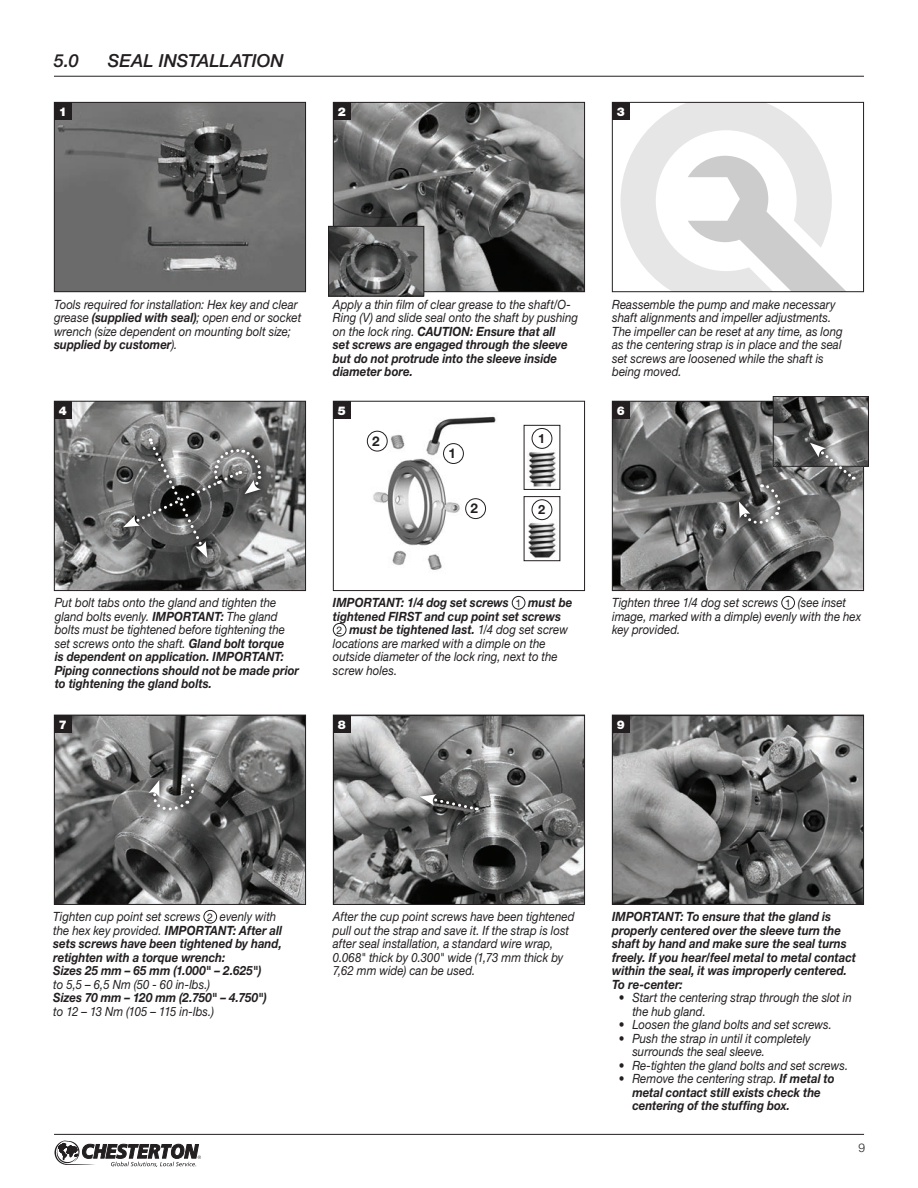
<style>
.page{position:relative;width:918px;height:1188px;background:#fff}
.page>*{position:absolute;margin:0;border:0;box-sizing:border-box;transform-origin:0 0}
.t1{font:italic 500 18px "Helvetica Neue LT Std";letter-spacing:-.005em;color:#231f20}
.t2{font:700 13.5px "Helvetica Neue LT Std";color:#231f20}
.t3{font:italic 12.75px/13.5px "Helvetica Neue LT Std";letter-spacing:.005em;color:#231f20;scale:.9 1}
.t4{font:italic 700 12.75px/13.5px "Helvetica Neue LT Std";color:#231f20;scale:.9 1}
.t5{font:700 12.75px "Helvetica Neue LT Std";color:#231f20}
.t6{font:900 12px "Helvetica Neue LT Std";color:#fff}
.t7{font:300 12px "Helvetica Neue LT Std";color:#231f20}
.s1{font-weight:700}
.s2{font-weight:400}
.s3{font-style:normal;font-size:10.5px}
.s4{font-weight:400;font-style:normal;font-size:10.5px}
</style>
<div class="page">
<hr style="left:54px;top:1134px;width:810px;height:1px;background:#231f20">
<svg style="left:55px;top:1140px;width:146px;height:27px"></svg>
<img style="left:56px;top:717px;width:248px;height:186px">
<div style="left:54px;top:715px;width:252px;height:190px;border:1px solid #231f20"></div>
<div style="left:54px;top:715px;width:18px;height:18px;background:#231f20"></div>
<div style="left:204px;top:910px;width:13px;height:14px;border:1px solid #231f20;border-radius:50%"></div>
<img style="left:335px;top:717px;width:248px;height:186px">
<div style="left:333px;top:715px;width:252px;height:190px;border:1px solid #231f20"></div>
<div style="left:333px;top:715px;width:18px;height:18px;background:#231f20"></div>
<img style="left:614px;top:717px;width:248px;height:186px">
<div style="left:612px;top:715px;width:252px;height:190px;border:1px solid #231f20"></div>
<div style="left:612px;top:715px;width:18px;height:18px;background:#231f20"></div>
<img style="left:56px;top:403px;width:248px;height:186px">
<div style="left:54px;top:401px;width:252px;height:190px;border:1px solid #231f20"></div>
<div style="left:54px;top:401px;width:18px;height:18px;background:#231f20"></div>
<img style="left:366px;top:416px;width:195px;height:154px">
<div style="left:333px;top:401px;width:252px;height:190px;border:1px solid #231f20"></div>
<div style="left:333px;top:401px;width:18px;height:18px;background:#231f20"></div>
<img style="left:614px;top:403px;width:248px;height:186px">
<div style="left:612px;top:401px;width:252px;height:190px;border:1px solid #231f20"></div>
<div style="left:612px;top:401px;width:18px;height:18px;background:#231f20"></div>
<img style="left:775px;top:398px;width:92px;height:67px">
<div style="left:773px;top:396px;width:96px;height:71px;border:1px solid #231f20"></div>
<div style="left:512px;top:596px;width:13px;height:14px;border:1px solid #231f20;border-radius:50%"></div>
<div style="left:333px;top:623px;width:13px;height:14px;border:1px solid #231f20;border-radius:50%"></div>
<div style="left:781px;top:596px;width:14px;height:14px;border:1px solid #231f20;border-radius:50%"></div>
<svg style="left:803px;top:436px;width:58px;height:50px"></svg>
<svg style="left:810px;top:443px;width:45px;height:38px;background:#808080"></svg>
<svg style="left:414px;top:788px;width:70px;height:29px"></svg>
<svg style="left:420px;top:794px;width:57px;height:18px"></svg>
<svg style="left:621px;top:104px;width:224px;height:186px"></svg>
<div style="left:612px;top:102px;width:252px;height:190px;border:1px solid #231f20"></div>
<div style="left:612px;top:102px;width:18px;height:18px;background:#231f20"></div>
<img style="left:335px;top:104px;width:248px;height:186px">
<div style="left:333px;top:102px;width:252px;height:190px;border:1px solid #231f20"></div>
<img style="left:56px;top:104px;width:248px;height:186px">
<div style="left:54px;top:102px;width:252px;height:190px;border:1px solid #231f20"></div>
<hr style="left:54px;top:76px;width:810px;height:1px;background:#231f20">
<div style="left:54px;top:102px;width:18px;height:18px;background:#231f20"></div>
<div style="left:333px;top:102px;width:18px;height:18px;background:#231f20"></div>
<img style="left:526px;top:503px;width:32px;height:56px">
<div style="left:524px;top:496px;width:36px;height:65px;border:1px solid #231f20"></div>
<div style="left:532px;top:500px;width:20px;height:20px;background:#fff;border-radius:50%"></div>
<div style="left:532px;top:499px;width:20px;height:21px;border:1px solid #231f20;border-radius:50%"></div>
<img style="left:526px;top:431px;width:32px;height:57px">
<div style="left:524px;top:425px;width:36px;height:65px;border:1px solid #231f20"></div>
<div style="left:532px;top:428px;width:20px;height:20px;background:#fff;border-radius:50%"></div>
<div style="left:532px;top:428px;width:20px;height:21px;border:1px solid #231f20;border-radius:50%"></div>
<div style="left:444px;top:444px;width:19px;height:19px;background:#fff;border-radius:50%"></div>
<div style="left:443px;top:443px;width:21px;height:21px;border:1px solid #231f20;border-radius:50%"></div>
<div style="left:466px;top:499px;width:20px;height:20px;background:#fff;border-radius:50%"></div>
<div style="left:465px;top:498px;width:21px;height:21px;border:1px solid #231f20;border-radius:50%"></div>
<div style="left:367px;top:431px;width:20px;height:20px;background:#fff;border-radius:50%"></div>
<div style="left:367px;top:431px;width:21px;height:20px;border:1px solid #231f20;border-radius:50%"></div>
<img style="left:330px;top:228px;width:92px;height:67px">
<div style="left:328px;top:226px;width:96px;height:71px;border:1px solid #231f20"></div>
<svg style="left:142px;top:432px;width:72px;height:132px"></svg>
<svg style="left:117px;top:464px;width:6px;height:70px"></svg>
<svg style="left:262px;top:444px;width:4px;height:55px"></svg>
<svg style="left:123px;top:439px;width:139px;height:119px;background:#6c6c6c"></svg>
<svg style="left:732px;top:478px;width:55px;height:52px"></svg>
<svg style="left:739px;top:483px;width:42px;height:43px;background:#767676"></svg>
<svg style="left:142px;top:768px;width:58px;height:49px"></svg>
<svg style="left:148px;top:775px;width:46px;height:37px;background:#848383"></svg>
<h1 class="t1" style="left:54px;top:50px;width:27px">5.0</h1>
<h1 class="t1" style="left:108px;top:50px;width:177px">SEAL INSTALLATION</h1>
<p class="t6" style="left:59px;top:105px;width:10px">1</p>
<p class="t6" style="left:338px;top:105px;width:10px">2</p>
<p class="t6" style="left:617px;top:105px;width:10px">3</p>
<p class="t3" style="left:54px;top:297px;width:276px">Tools required for installation: Hex key and clear grease <span class="s1">(supplied with seal)</span>; open end or socket wrench (size dependent on mounting bolt size; <span class="s1">supplied by customer</span>).</p>
<p class="t4" style="left:333px;top:297px;width:274px"><span class="s2">Apply a thin film of clear grease to the shaft/O-Ring (V) and slide seal onto the shaft by pushing on the lock ring.</span> CAUTION: Ensure that all<br>set screws are engaged through the sleeve but do not protrude into the sleeve inside diameter bore.</p>
<p class="t3" style="left:612px;top:297px;width:258px">Reassemble the pump and make necessary shaft alignments and impeller adjustments.<br>The impeller can be reset at any time, as long as the centering strap is in place and the seal set screws are loosened while the shaft is being moved.</p>
<p class="t6" style="left:59px;top:403px;width:10px">4</p>
<p class="t6" style="left:338px;top:403px;width:10px">5</p>
<p class="t6" style="left:617px;top:403px;width:10px">6</p>
<p class="t2" style="left:372px;top:433px;width:9px">2</p>
<p class="t2" style="left:448px;top:445px;width:9px">1</p>
<p class="t2" style="left:471px;top:500px;width:9px">2</p>
<p class="t5" style="left:538px;top:431px;width:9px">1</p>
<p class="t5" style="left:538px;top:502px;width:9px">2</p>
<p class="t4" style="left:55px;top:596px;width:273px"><span class="s2">Put bolt tabs onto the gland and tighten the gland bolts evenly.</span> IMPORTANT: <span class="s2">The gland bolts must be tightened before tightening the set screws onto the shaft.</span> Gland bolt torque<br>is dependent on application. IMPORTANT:<br>Piping connections should not be made prior to tightening the gland bolts.</p>
<p class="t6" style="left:59px;top:717px;width:10px">7</p>
<p class="t3" style="left:333px;top:596px;width:268px"><span class="s1">IMPORTANT: 1/4 dog set screws</span> <span class="s3">1</span> <span class="s1">must be tightened FIRST and cup point set screws<br></span><span class="s3">2</span> <span class="s1">must be tightened last.</span> 1/4 dog set screw locations are marked with a dimple on the outside diameter of the lock ring, next to the screw holes.</p>
<p class="t3" style="left:612px;top:596px;width:278px">Tighten three 1/4 dog set screws <span class="s3">1</span> (see inset image, marked with a dimple) evenly with the hex key provided.</p>
<p class="t6" style="left:338px;top:717px;width:10px">8</p>
<p class="t6" style="left:617px;top:717px;width:10px">9</p>
<p class="t4" style="left:53px;top:910px;width:256px"><span class="s2">Tighten cup point set screws</span> <span class="s4">2</span> <span class="s2">evenly with the hex key provided.</span> IMPORTANT: After all sets screws have been tightened by hand, retighten with a torque wrench:<br>Sizes 25 mm – 65 mm (1.000" – 2.625")</p>
<p class="t3" style="left:53px;top:977px;width:176px">to 5,5 – 6,5 Nm (50 - 60 in-lbs.)</p>
<p class="t4" style="left:53px;top:991px;width:239px">Sizes 70 mm – 120 mm (2.750" – 4.750")</p>
<p class="t3" style="left:53px;top:1004px;width:180px">to 12 – 13 Nm (105 – 115 in-lbs.)</p>
<p class="t3" style="left:333px;top:910px;width:270px">After the cup point screws have been tightened pull out the strap and save it. If the strap is lost after seal installation, a standard wire wrap, 0.068" thick by 0.300" wide (1,73 mm thick by 7,62 mm wide) can be used.</p>
<p class="t4" style="left:612px;top:910px;width:273px">IMPORTANT: To ensure that the gland is properly centered over the sleeve turn the shaft by hand and make sure the seal turns freely. If you hear/feel metal to metal contact within the seal, it was improperly centered.<br>To re-center:</p>
<p class="t3" style="left:632px;top:991px;width:245px;text-indent:-13px">• Start the centering strap through the slot in the hub gland.</p>
<p class="t3" style="left:619px;top:1018px;width:238px">• Loosen the gland bolts and set screws.</p>
<p class="t3" style="left:632px;top:1031px;width:200px;text-indent:-13px">• Push the strap in until it completely surrounds the seal sleeve.</p>
<p class="t3" style="left:619px;top:1058px;width:256px">• Re-tighten the gland bolts and set screws.</p>
<p class="t4" style="left:632px;top:1072px;width:226px;text-indent:-13px"><span class="s2">• Remove the centering strap.</span> If metal to metal contact still exists check the centering of the stuffing box.</p>
<p class="t7" style="left:859px;top:1140px;width:8px">9</p>
</div>
